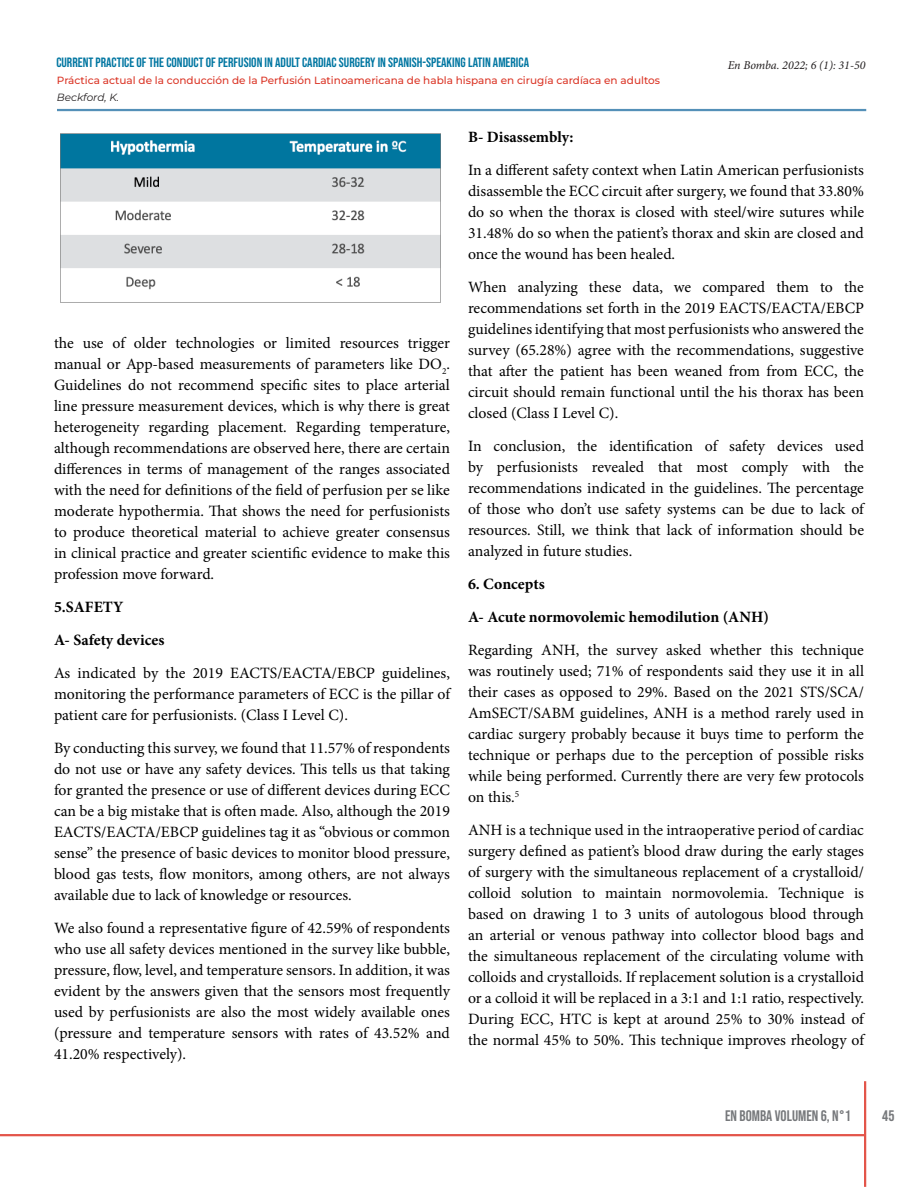
<style>
.page{position:relative;width:918px;height:1188px;background:#fff}
.page>*{position:absolute;margin:0;border:0;box-sizing:border-box;transform-origin:0 0}
.t1{font:15.75px/21px "Minion Pro";color:#000;text-align:justify}
.t2{font:700 15.75px "Minion Pro";color:#000}
.t3{font:15.3px "Bebas Neue";color:#76787b}
.t4{font:13.5px "Bebas Neue";color:#0176a1}
.t5{font:italic 12px "Minion Pro";color:#231f20}
.t6{font:500 10.5px "Montserrat";color:#db3728}
.t7{font:italic 10.5px "Montserrat";color:#231f20}
</style>
<div class="page">
<hr style="left:0;top:1134px;width:864px;height:2px;background:#e3554a">
<hr style="left:864px;top:1081px;width:2px;height:106px;background:#e3554a">
<img style="left:60px;top:133px;width:381px;height:170px">
<hr style="left:57px;top:109px;width:809px;height:2px;background:#5490b8">
<p class="t4" style="left:56px;top:55px;width:474px">CURRENT PRACTICE OF THE CONDUCT OF PERFUSION IN ADULT CARDIAC SURGERY IN SPANISH-SPEAKING LATIN AMERICA</p>
<p class="t5" style="left:728px;top:57px;width:139px">En Bomba. 2022; 6 (1): 31-50</p>
<p class="t7" style="left:57px;top:90px;width:64px">Beckford, K.</p>
<p class="t6" style="left:57px;top:73px;width:605px">Práctica actual de la conducción de la Perfusión Latinoamericana de habla hispana en cirugía cardíaca en adultos</p>
<p class="t1" style="left:54px;top:332px;width:398px">the use of older technologies or limited resources trigger manual or App-based measurements of parameters like DO<sub>2</sub>.<br>Guidelines do not recommend specific sites to place arterial line pressure measurement devices, which is why there is great heterogeneity regarding placement. Regarding temperature, although recommendations are observed here, there are certain differences in terms of management of the ranges associated with the need for definitions of the field of perfusion per se like moderate hypothermia. That shows the need for perfusionists to produce theoretical material to achieve greater consensus in clinical practice and greater scientific evidence to make this profession move forward.</p>
<p class="t2" style="left:54px;top:596px;width:71px">5.SAFETY</p>
<p class="t2" style="left:54px;top:629px;width:112px">A- Safety devices</p>
<p class="t1" style="left:54px;top:662px;width:398px">As indicated by the 2019 EACTS/EACTA/EBCP guidelines, monitoring the performance parameters of ECC is the pillar of patient care for perfusionists. (Class I Level C).</p>
<p class="t1" style="left:54px;top:737px;width:398px">By conducting this survey, we found that 11.57% of respondents do not use or have any safety devices. This tells us that taking for granted the presence or use of different devices during ECC can be a big mistake that is often made. Also, although the 2019<br>EACTS/EACTA/EBCP guidelines tag it as “obvious or common sense” the presence of basic devices to monitor blood pressure, blood gas tests, flow monitors, among others, are not always available due to lack of knowledge or resources.</p>
<p class="t1" style="left:54px;top:917px;width:398px">We also found a representative figure of 42.59% of respondents who use all safety devices mentioned in the survey like bubble, pressure, flow, level, and temperature sensors. In addition, it was evident by the answers given that the sensors most frequently used by perfusionists are also the most widely available ones (pressure and temperature sensors with rates of 43.52% and 41.20% respectively).</p>
<p class="t2" style="left:468px;top:126px;width:107px">B- Disassembly:</p>
<p class="t1" style="left:468px;top:160px;width:398px">In a different safety context when Latin American perfusionists disassemble the ECC circuit after surgery, we found that 33.80% do so when the thorax is closed with steel/wire sutures while 31.48% do so when the patient’s thorax and skin are closed and once the wound has been healed.</p>
<p class="t1" style="left:468px;top:277px;width:398px">When analyzing these data, we compared them to the recommendations set forth in the 2019 EACTS/EACTA/EBCP guidelines identifying that most perfusionists who answered the survey (65.28%) agree with the recommendations, suggestive that after the patient has been weaned from from ECC, the circuit should remain functional until the his thorax has been closed (Class I Level C).</p>
<p class="t1" style="left:468px;top:436px;width:398px">In conclusion, the identification of safety devices used by perfusionists revealed that most comply with the recommendations indicated in the guidelines. The percentage of those who don’t use safety systems can be due to lack of resources. Still, we think that lack of information should be analyzed in future studies.</p>
<p class="t2" style="left:468px;top:573px;width:78px">6. Concepts</p>
<p class="t2" style="left:468px;top:606px;width:302px">A- Acute normovolemic hemodilution (ANH)</p>
<p class="t1" style="left:468px;top:640px;width:398px">Regarding ANH, the survey asked whether this technique was routinely used; 71% of respondents said they use it in all their cases as opposed to 29%. Based on the 2021 STS/SCA/ AmSECT/SABM guidelines, ANH is a method rarely used in cardiac surgery probably because it buys time to perform the technique or perhaps due to the perception of possible risks while being performed. Currently there are very few protocols on this.<sup>5</sup></p>
<p class="t1" style="left:468px;top:820px;width:398px">ANH is a technique used in the intraoperative period of cardiac surgery defined as patient’s blood draw during the early stages of surgery with the simultaneous replacement of a crystalloid/ colloid solution to maintain normovolemia. Technique is based on drawing 1 to 3 units of autologous blood through an arterial or venous pathway into collector blood bags and the simultaneous replacement of the circulating volume with colloids and crystalloids. If replacement solution is a crystalloid or a colloid it will be replaced in a 3:1 and 1:1 ratio, respectively.<br>During ECC, HTC is kept at around 25% to 30% instead of the normal 45% to 50%. This technique improves rheology of</p>
<p class="t3" style="left:725px;top:1107px;width:127px">EN BOMBA VOLUMEN 6, N°1</p>
<p class="t3" style="left:882px;top:1107px;width:14px">45</p>
</div>
